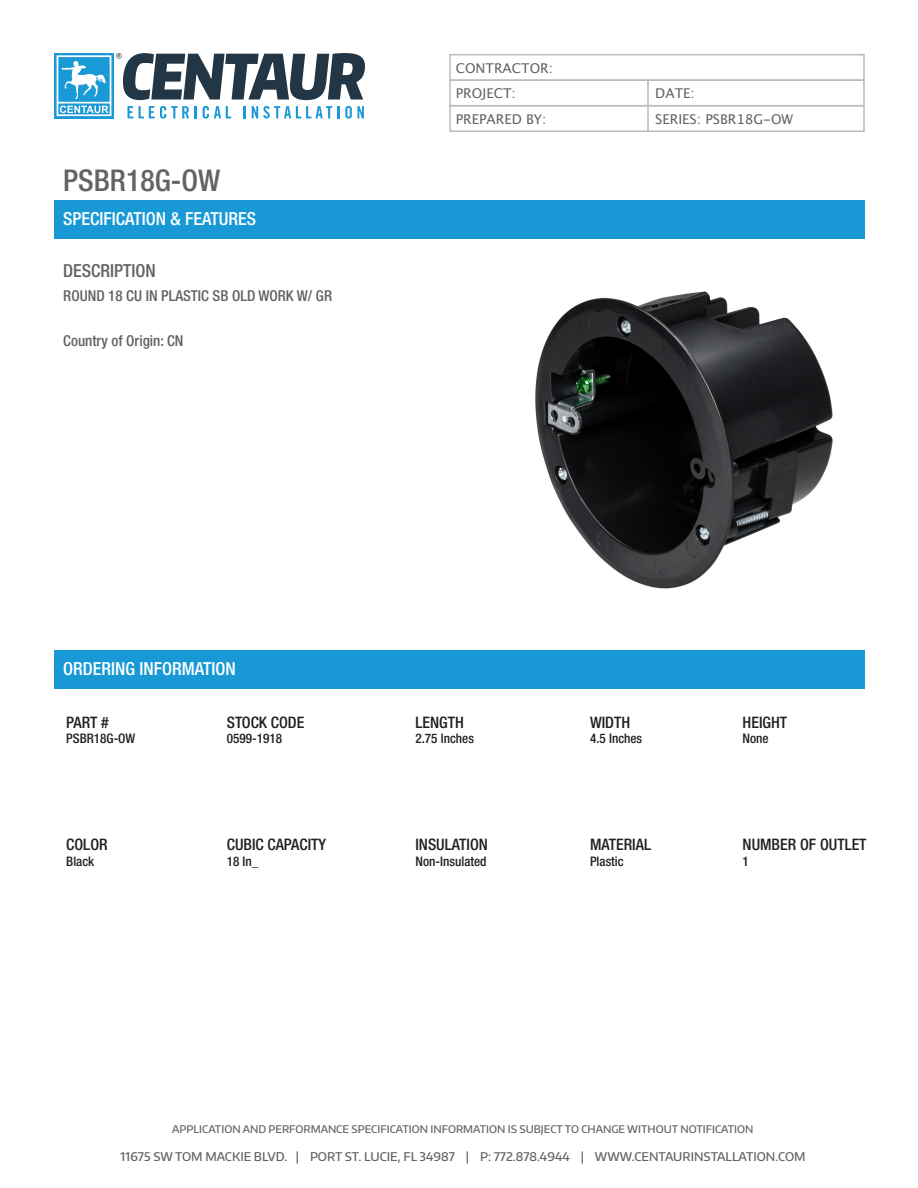
<style>
.page{position:relative;width:918px;height:1188px;background:#fff}
.page>*{position:absolute;margin:0;border:0;box-sizing:border-box;transform-origin:0 0}
.t1{font:500 condensed 30px "Helvetica Neue";color:#636366}
.t2{font:500 condensed 18px "Helvetica Neue";color:#fff}
.t3{font:500 condensed 18px "Helvetica Neue";color:#636366}
.t4{font:500 condensed 15.9px "Helvetica Neue";color:#231f20}
.t5{font:500 condensed 15px "Helvetica Neue";color:#636366}
.t6{font:13.5px "Lucida Grande";color:#636366}
.t7{font:500 condensed 13.2px "Helvetica Neue";color:#231f20}
.t8{font:500 12px "Encode Sans Normal";color:#636366}
.t9{font:500 10.5px "Encode Sans Normal";color:#636366}
</style>
<div class="page">
<svg style="left:54px;top:53px;width:3px;height:65px"></svg>
<svg style="left:57px;top:53px;width:308px;height:65px"></svg>
<div style="left:449px;top:54px;width:416px;height:27px;border:2px solid #babbbb"></div>
<div style="left:449px;top:79px;width:416px;height:27px;border:2px solid #babbbb"></div>
<hr style="left:647px;top:80px;width:2px;height:25px;background:#babbbb">
<div style="left:449px;top:105px;width:416px;height:27px;border:2px solid #babbbb"></div>
<hr style="left:647px;top:106px;width:2px;height:24px;background:#babbbb">
<div style="left:54px;top:200px;width:811px;height:39px;background:#1899d6"></div>
<div style="left:54px;top:650px;width:811px;height:39px;background:#1899d6"></div>
<img style="left:535px;top:292px;width:297px;height:297px">
<p class="t1" style="left:63px;top:163px;width:159px">PSBR18G-OW</p>
<p class="t2" style="left:63px;top:208px;width:195px">SPECIFICATION &amp; FEATURES</p>
<p class="t3" style="left:63px;top:260px;width:94px">DESCRIPTION</p>
<p class="t5" style="left:63px;top:286px;width:270px">ROUND 18 CU IN PLASTIC SB OLD WORK W/ GR</p>
<p class="t5" style="left:63px;top:331px;width:122px">Country of Origin: CN</p>
<p class="t6" style="left:456px;top:60px;width:99px">CONTRACTOR:</p>
<p class="t6" style="left:456px;top:86px;width:62px">PROJECT:</p>
<p class="t6" style="left:655px;top:86px;width:41px">DATE:</p>
<p class="t6" style="left:456px;top:111px;width:92px">PREPARED BY:</p>
<p class="t6" style="left:655px;top:111px;width:139px">SERIES: PSBR18G-OW</p>
<p class="t2" style="left:63px;top:658px;width:174px">ORDERING INFORMATION</p>
<p class="t4" style="left:66px;top:712px;width:44px">PART #</p>
<p class="t7" style="left:66px;top:731px;width:71px">PSBR18G-OW</p>
<p class="t4" style="left:227px;top:712px;width:79px">STOCK CODE</p>
<p class="t7" style="left:227px;top:731px;width:57px">0599-1918</p>
<p class="t4" style="left:415px;top:712px;width:50px">LENGTH</p>
<p class="t7" style="left:415px;top:731px;width:60px">2.75 Inches</p>
<p class="t4" style="left:590px;top:712px;width:42px">WIDTH</p>
<p class="t7" style="left:590px;top:731px;width:54px">4.5 Inches</p>
<p class="t4" style="left:743px;top:712px;width:46px">HEIGHT</p>
<p class="t7" style="left:743px;top:731px;width:28px">None</p>
<p class="t4" style="left:66px;top:835px;width:43px">COLOR</p>
<p class="t7" style="left:66px;top:854px;width:30px">Black</p>
<p class="t4" style="left:227px;top:835px;width:101px">CUBIC CAPACITY</p>
<p class="t7" style="left:227px;top:854px;width:33px">18 In_</p>
<p class="t4" style="left:415px;top:835px;width:74px">INSULATION</p>
<p class="t7" style="left:415px;top:854px;width:73px">Non-Insulated</p>
<p class="t4" style="left:590px;top:835px;width:63px">MATERIAL</p>
<p class="t7" style="left:590px;top:854px;width:35px">Plastic</p>
<p class="t4" style="left:743px;top:835px;width:126px">NUMBER OF OUTLET</p>
<p class="t7" style="left:743px;top:854px;width:8px">1</p>
<p class="t9" style="left:172px;top:1122px;width:583px">APPLICATION AND PERFORMANCE SPECIFICATION INFORMATION IS SUBJECT TO CHANGE WITHOUT NOTIFICATION</p>
<p class="t8" style="left:120px;top:1149px;width:687px">11675 SW TOM MACKIE BLVD. | PORT ST. LUCIE, FL 34987 | P: 772.878.4944 | WWW.CENTAURINSTALLATION.COM</p>
</div>
